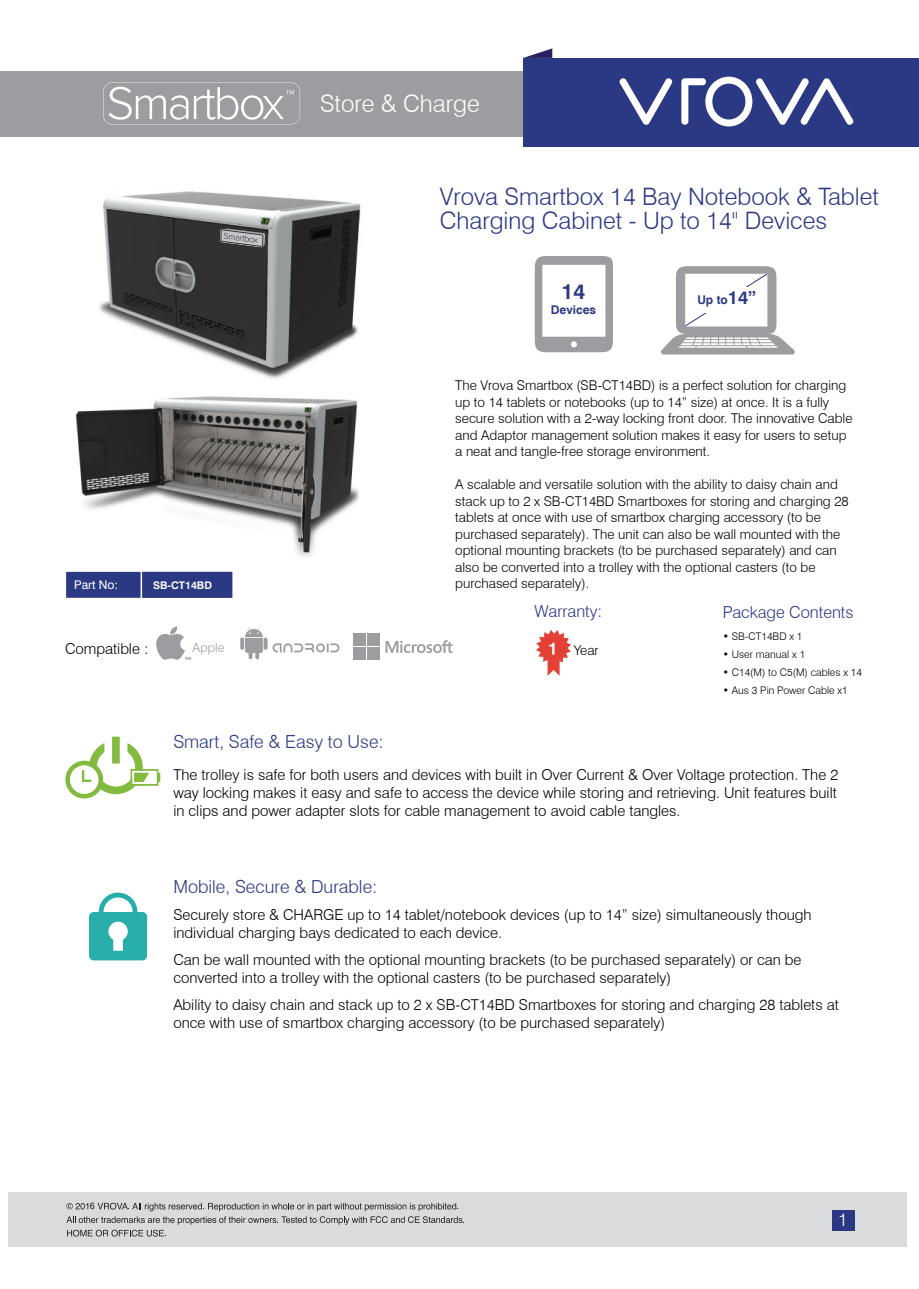
<style>
.page{position:relative;width:919px;height:1289px;background:#fff}
.page>*{position:absolute;margin:0;border:0;box-sizing:border-box;transform-origin:0 0}
.t1{font:300 24px/24px "Swiss 721 BT";color:#2b3984}
.t2{font:300 24px "Swiss 721 BT";color:#fff}
.t3{font:700 21px "Swiss 721 BT";color:#2b3984}
.t4{font:300 18px "Swiss 721 BT";color:#2b3984}
.t5{font:300 18px "Swiss 721 BT";color:#fff}
.t6{font:300 16.5px "Swiss 721 BT";color:#2b3984}
.t7{font:300 15px/18px "Swiss 721 BT";color:#000}
.t8{font:300 13.5px/16.5px "Swiss 721 BT";color:#000}
.t9{font:300 12.6px "Swiss 721 BT";color:#9b9da0}
.t10{font:700 12px "Swiss 721 BT";color:#2b3984}
.t11{font:12px "Swiss 721 BT";color:#fff}
.t12{font:300 10.5px "Swiss 721 BT";color:#000}
.t13{font:700 10.5px "Swiss 721 BT";color:#fff}
.t14{font:9px "Arial";color:#231f20}
.t15{font:700 4.35px "Avenir Next LT Pro";color:#9b9da0}
.s1{font-size:18px}
</style>
<div class="page">
<div style="left:0;top:72px;width:523px;height:65px;background:#9b9da0"></div>
<svg style="left:523px;top:48px;width:29px;height:10px"></svg>
<div style="left:523px;top:58px;width:395px;height:88px;background:#2b3984"></div>
<svg style="left:619px;top:78px;width:54px;height:47px"></svg>
<svg style="left:681px;top:76px;width:173px;height:51px"></svg>
<svg style="left:103px;top:82px;width:197px;height:43px"></svg>
<div style="left:8px;top:1192px;width:898px;height:54px;background:#dadbdc"></div>
<svg style="left:66px;top:1202px;width:398px;height:34px"></svg>
<div style="left:65px;top:570px;width:77px;height:29px;background:#2b3984;border:2px solid #fff"></div>
<div style="left:141px;top:570px;width:93px;height:29px;background:#2b3984;border:1px solid #fff"></div>
<svg style="left:65px;top:736px;width:95px;height:62px"></svg>
<svg style="left:89px;top:892px;width:58px;height:68px"></svg>
<div style="left:831px;top:1209px;width:23px;height:21px;background:#2b3984"></div>
<svg style="left:536px;top:630px;width:35px;height:46px"></svg>
<svg style="left:534px;top:256px;width:79px;height:96px"></svg>
<svg style="left:156px;top:626px;width:29px;height:34px"></svg>
<svg style="left:240px;top:627px;width:100px;height:32px"></svg>
<img style="left:99px;top:191px;width:262px;height:188px">
<img style="left:75px;top:396px;width:283px;height:161px">
<svg style="left:219px;top:191px;width:45px;height:139px;background:#616163"></svg>
<svg style="left:661px;top:266px;width:134px;height:88px"></svg>
<svg style="left:385px;top:640px;width:67px;height:13px"></svg>
<div style="left:354px;top:633px;width:12px;height:12px;background:#9b9da0"></div>
<div style="left:367px;top:633px;width:13px;height:12px;background:#9b9da0"></div>
<div style="left:354px;top:647px;width:12px;height:12px;background:#9b9da0"></div>
<div style="left:367px;top:647px;width:13px;height:12px;background:#9b9da0"></div>
<h1 class="t2" style="left:320px;top:89px;width:161px">Store &amp; Charge</h1>
<h1 class="t1" style="left:439px;top:184px;width:440px">Vrova Smartbox 14 Bay Notebook &amp; Tablet<br>Charging Cabinet - Up to 14" Devices</h1>
<h2 class="t3" style="left:561px;top:279px;width:25px">14</h2>
<p class="t10" style="left:697px;top:292px;width:60px">Up to<span class="s1">14”</span></p>
<p class="t10" style="left:551px;top:302px;width:47px">Devices</p>
<p class="t8" style="left:455px;top:377px;width:399px">The Vrova Smartbox (SB-CT14BD) is a perfect solution for charging up to 14 tablets or notebooks (up to 14” size) at once. It is a fully secure solution with a 2-way locking front door. The innovative Cable and Adaptor management solution makes it easy for users to setup a neat and tangle-free storage environment.</p>
<p class="t8" style="left:455px;top:476px;width:395px">A scalable and versatile solution with the ability to daisy chain and stack up to 2 x SB-CT14BD Smartboxes for storing and charging 28 tablets at once with use of smartbox charging accessory (to be purchased separately). The unit can also be wall mounted with the optional mounting brackets (to be purchased separately) and can also be converted into a trolley with the optional casters (to be</p>
<p class="t11" style="left:74px;top:577px;width:45px">Part No:</p>
<p class="t13" style="left:153px;top:579px;width:60px">SB-CT14BD</p>
<p class="t8" style="left:455px;top:575px;width:135px">purchased separately).</p>
<p class="t7" style="left:65px;top:639px;width:85px">Compatible :</p>
<p class="t9" style="left:192px;top:639px;width:33px">Apple</p>
<p class="t15" style="left:185px;top:655px;width:8px">TM</p>
<p class="t6" style="left:534px;top:601px;width:69px">Warranty:</p>
<p class="t6" style="left:722px;top:602px;width:132px">Package Contents</p>
<p class="t8" style="left:574px;top:641px;width:26px">Year</p>
<p class="t12" style="left:722px;top:630px;width:81px">• SB-CT14BD x 1</p>
<p class="t12" style="left:722px;top:648px;width:84px">• User manual x 1</p>
<p class="t12" style="left:722px;top:666px;width:141px">• C14(M) to C5(M) cables x 14</p>
<p class="t12" style="left:722px;top:684px;width:126px">• Aus 3 Pin Power Cable x1</p>
<p class="t4" style="left:173px;top:730px;width:212px">Smart, Safe &amp; Easy to Use:</p>
<p class="t7" style="left:173px;top:765px;width:666px;text-align:justify">The trolley is safe for both users and devices with built in Over Current &amp; Over Voltage protection. The 2 way locking makes it easy and safe to access the device while storing and retrieving. Unit features built in clips and power adapter slots for cable management to avoid cable tangles.</p>
<p class="t14" style="left:90px;top:1200px;width:7px">6</p>
<p class="t4" style="left:173px;top:875px;width:205px">Mobile, Secure &amp; Durable:</p>
<p class="t7" style="left:173px;top:905px;width:639px">Securely store &amp; CHARGE up to 14 tablet/notebook devices (up to 14” size) simultaneously though individual charging bays dedicated to each device.</p>
<p class="t7" style="left:173px;top:950px;width:629px">Can be wall mounted with the optional mounting brackets (to be purchased separately) or can be converted into a trolley with the optional casters (to be purchased separately)</p>
<p class="t7" style="left:173px;top:995px;width:667px">Ability to daisy chain and stack up to 2 x SB-CT14BD Smartboxes for storing and charging 28 tablets at once with use of smartbox charging accessory (to be purchased separately)</p>
<p class="t5" style="left:838px;top:1208px;width:11px">1</p>
</div>
